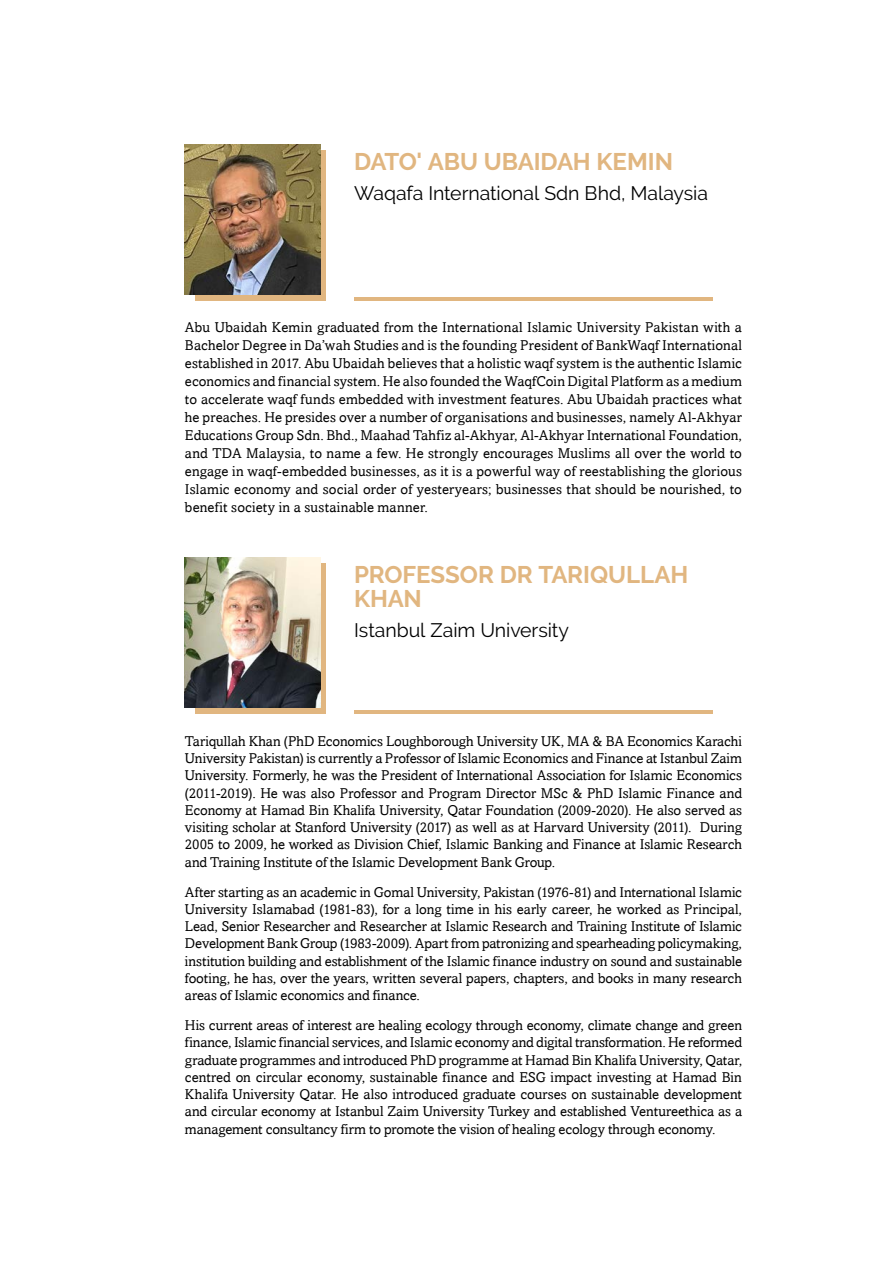
<style>
.page{position:relative;width:893px;height:1263px;background:#fff}
.page>*{position:absolute;margin:0;border:0;box-sizing:border-box;transform-origin:0 0}
.t1{font:700 24px/24px "Raleway";letter-spacing:-.005em;color:#e1b680}
.t2{font:19.5px "Raleway";letter-spacing:-.005em;color:#000}
.t3{font:14.25px/17.2px "Amasis";color:#000;text-align:justify}
</style>
<div class="page">
<div style="left:195px;top:150px;width:131px;height:151px;background:#e1b680"></div>
<svg style="left:195px;top:563px;width:131px;height:150px;background:#d2af81"></svg>
<img style="left:185px;top:145px;width:135px;height:150px">
<img style="left:185px;top:557px;width:135px;height:150px">
<hr style="left:354px;top:298px;width:359px;height:3px;background:#e1b680">
<hr style="left:354px;top:710px;width:359px;height:3px;background:#e1b680">
<h1 class="t1" style="left:354px;top:150px;width:321px">DATO' ABU UBAIDAH KEMIN</h1>
<h2 class="t2" style="left:354px;top:182px;width:355px">Waqafa International Sdn Bhd, Malaysia</h2>
<p class="t3" style="left:185px;top:318px;width:559px;line-height:18px">Abu Ubaidah Kemin graduated from the International Islamic University Pakistan with a Bachelor Degree in Da’wah Studies and is the founding President of BankWaqf International established in 2017. Abu Ubaidah believes that a holistic waqf system is the authentic Islamic economics and financial system. He also founded the WaqfCoin Digital Platform as a medium to accelerate waqf funds embedded with investment features. Abu Ubaidah practices what he preaches. He presides over a number of organisations and businesses, namely Al-Akhyar Educations Group Sdn. Bhd., Maahad Tahfiz al-Akhyar, Al-Akhyar International Foundation, and TDA Malaysia, to name a few. He strongly encourages Muslims all over the world to engage in waqf-embedded businesses, as it is a powerful way of reestablishing the glorious Islamic economy and social order of yesteryears; businesses that should be nourished, to benefit society in a sustainable manner.</p>
<h1 class="t1" style="left:354px;top:562px;width:336px">PROFESSOR DR TARIQULLAH<br>KHAN</h1>
<h2 class="t2" style="left:354px;top:618px;width:217px">Istanbul Zaim University</h2>
<p class="t3" style="left:185px;top:732px;width:559px">Tariqullah Khan (PhD Economics Loughborough University UK, MA &amp; BA Economics Karachi University Pakistan) is currently a Professor of Islamic Economics and Finance at Istanbul Zaim University. Formerly, he was the President of International Association for Islamic Economics (2011-2019). He was also Professor and Program Director MSc &amp; PhD Islamic Finance and Economy at Hamad Bin Khalifa University, Qatar Foundation (2009-2020). He also served as visiting scholar at Stanford University (2017) as well as at Harvard University (2011). During 2005 to 2009, he worked as Division Chief, Islamic Banking and Finance at Islamic Research and Training Institute of the Islamic Development Bank Group.</p>
<p class="t3" style="left:185px;top:883px;width:559px">After starting as an academic in Gomal University, Pakistan (1976-81) and International Islamic University Islamabad (1981-83), for a long time in his early career, he worked as Principal, Lead, Senior Researcher and Researcher at Islamic Research and Training Institute of Islamic Development Bank Group (1983-2009). Apart from patronizing and spearheading policymaking, institution building and establishment of the Islamic finance industry on sound and sustainable footing, he has, over the years, written several papers, chapters, and books in many research areas of Islamic economics and finance.</p>
<p class="t3" style="left:185px;top:1016px;width:559px">His current areas of interest are healing ecology through economy, climate change and green finance, Islamic financial services, and Islamic economy and digital transformation. He reformed graduate programmes and introduced PhD programme at Hamad Bin Khalifa University, Qatar, centred on circular economy, sustainable finance and ESG impact investing at Hamad Bin Khalifa University Qatar. He also introduced graduate courses on sustainable development and circular economy at Istanbul Zaim University Turkey and established Ventureethica as a management consultancy firm to promote the vision of healing ecology through economy.</p>
</div>
